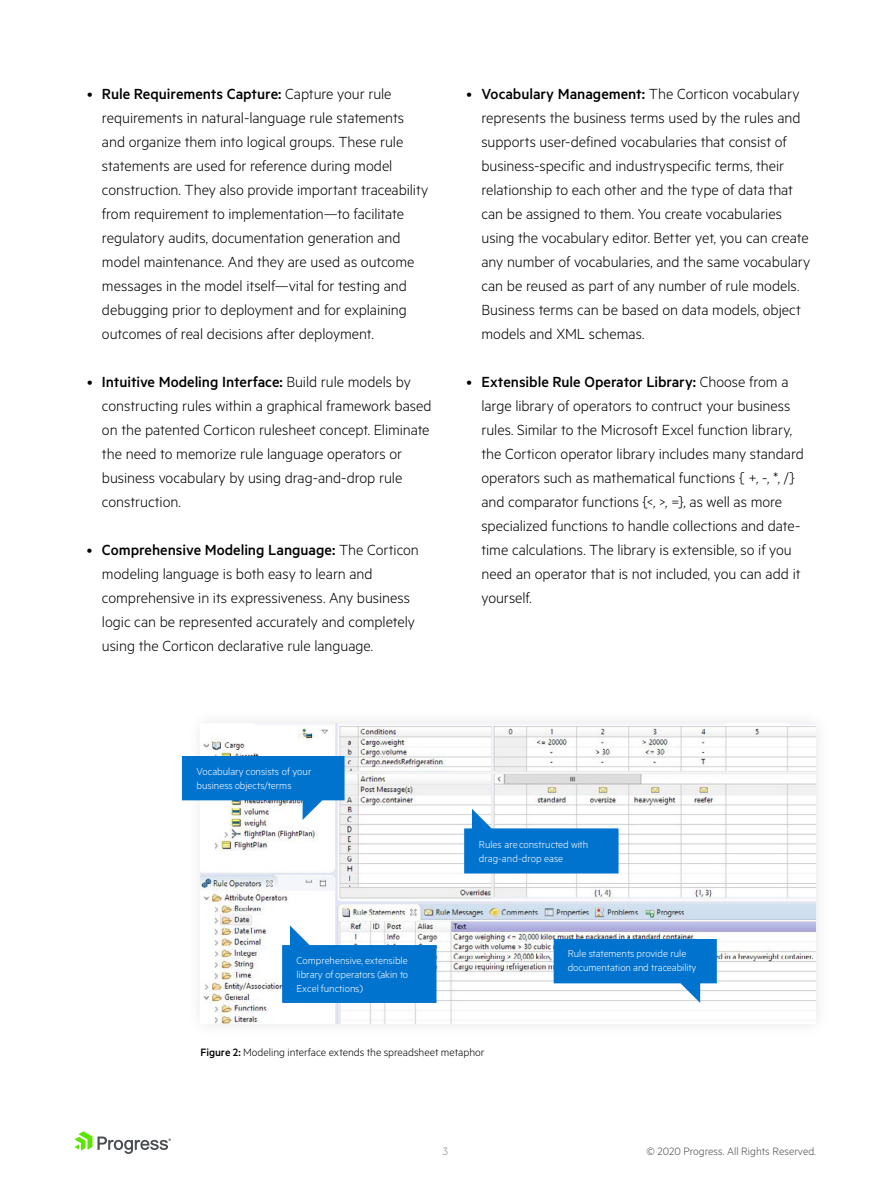
<style>
.page{position:relative;width:891px;height:1188px;background:#fff}
.page>*{position:absolute;margin:0;border:0;box-sizing:border-box;transform-origin:0 0}
.t1{font:300 16.5px/24px "Metric";letter-spacing:-.005em;color:#000}
.t2{font:300 12px "Metric";color:#000}
.t3{font:300 12px "Metric";color:#4b4e52}
.t4{font:300 12px "Metric";color:#818386}
.t5{font:300 11.25px/14.1px "Metric";color:#fff}
.s1{font-weight:500}
</style>
<div class="page">
<svg style="left:74px;top:1131px;width:97px;height:23px"></svg>
<img style="left:200px;top:723px;width:616px;height:301px">
<svg style="left:282px;top:925px;width:154px;height:78px"></svg>
<svg style="left:464px;top:809px;width:155px;height:64px"></svg>
<svg style="left:554px;top:939px;width:163px;height:64px"></svg>
<svg style="left:182px;top:756px;width:163px;height:64px"></svg>
<p class="t1" style="left:102px;top:81px;width:328px;text-indent:-15px">• <span class="s1">Rule Requirements Capture:</span> Capture your rule requirements in natural-language rule statements and organize them into logical groups. These rule statements are used for reference during model construction. They also provide important traceability from requirement to implementation—to facilitate regulatory audits, documentation generation and model maintenance. And they are used as outcome messages in the model itself—vital for testing and debugging prior to deployment and for explaining outcomes of real decisions after deployment.</p>
<p class="t1" style="left:102px;top:369px;width:331px;text-indent:-15px">• <span class="s1">Intuitive Modeling Interface:</span> Build rule models by constructing rules within a graphical framework based on the patented Corticon rulesheet concept. Eliminate the need to memorize rule language operators or business vocabulary by using drag-and-drop rule construction.</p>
<p class="t1" style="left:102px;top:537px;width:318px;text-indent:-15px">• <span class="s1">Comprehensive Modeling Language:</span> The Corticon modeling language is both easy to learn and comprehensive in its expressiveness. Any business logic can be represented accurately and completely using the Corticon declarative rule language.</p>
<p class="t1" style="left:481px;top:81px;width:330px;text-indent:-15px">• <span class="s1">Vocabulary Management:</span> The Corticon vocabulary represents the business terms used by the rules and supports user-defined vocabularies that consist of business-specific and industryspecific terms, their relationship to each other and the type of data that can be assigned to them. You create vocabularies using the vocabulary editor. Better yet, you can create any number of vocabularies, and the same vocabulary can be reused as part of any number of rule models.<br>Business terms can be based on data models, object models and XML schemas.</p>
<p class="t1" style="left:481px;top:369px;width:324px;text-indent:-15px">• <span class="s1">Extensible Rule Operator Library:</span> Choose from a large library of operators to contruct your business rules. Similar to the Microsoft Excel function library, the Corticon operator library includes many standard operators such as mathematical functions { +, -, *, /} and comparator functions {&lt;, &gt;, =}, as well as more specialized functions to handle collections and date&shy;time calculations. The library is extensible, so if you need an operator that is not included, you can add it yourself.</p>
<p class="t5" style="left:196px;top:764px;width:116px">Vocabulary consists of your business objects/terms</p>
<p class="t5" style="left:296px;top:953px;width:113px;text-align:justify">Comprehensive, extensible library of operators (akin to Excel functions)</p>
<p class="t5" style="left:479px;top:837px;width:111px">Rules are constructed with drag-and-drop ease</p>
<p class="t5" style="left:568px;top:946px;width:130px">Rule statements provide rule documentation and traceability</p>
<p class="t2" style="left:201px;top:1046px;width:285px"><span class="s1">Figure 2:</span> Modeling interface extends the spreadsheet metaphor</p>
<p class="t4" style="left:443px;top:1144px;width:7px">3</p>
<p class="t3" style="left:646px;top:1144px;width:171px">© 2020 Progress. All Rights Reserved.</p>
</div>
